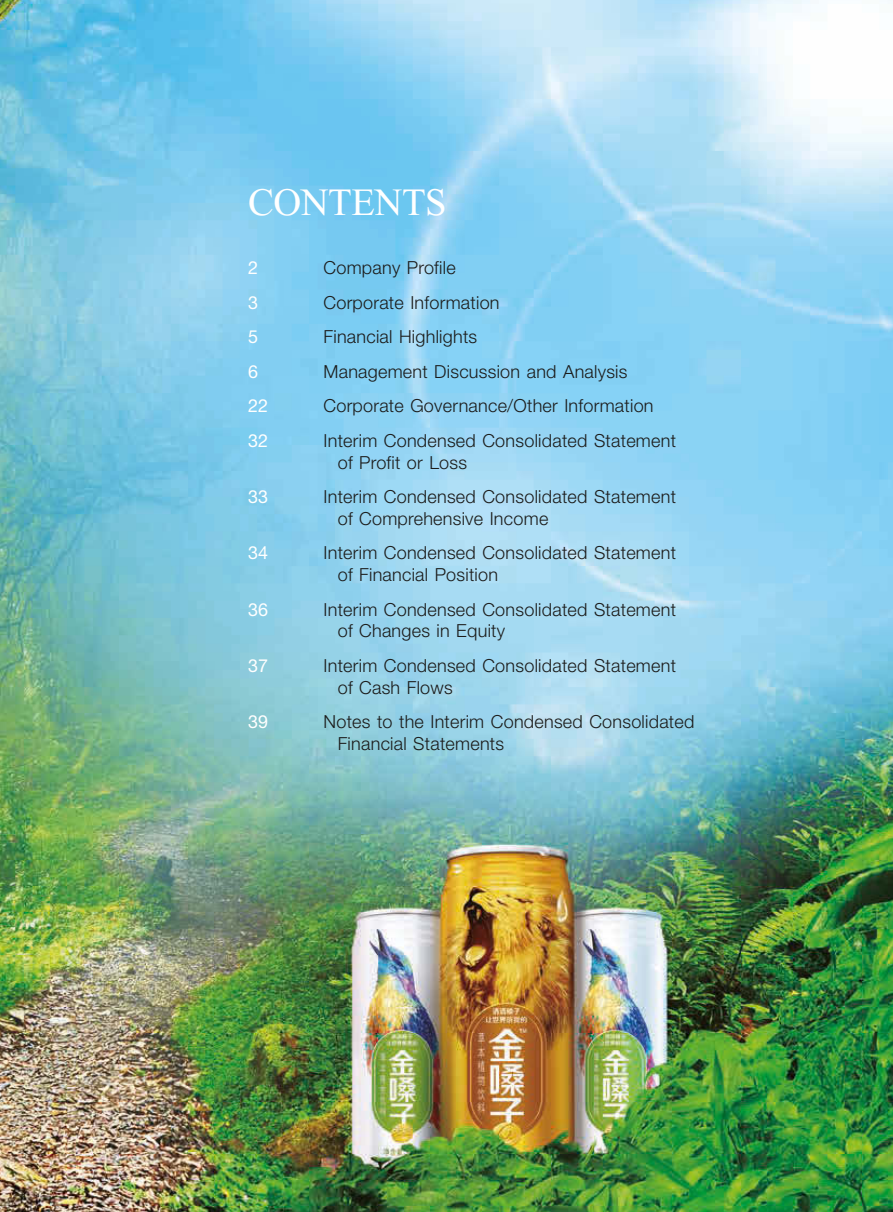
<style>
.page{position:relative;width:893px;height:1212px;background:#fff}
.page>*{position:absolute;margin:0;border:0;box-sizing:border-box;transform-origin:0 0}
.t1{font:48px "Aparajita";letter-spacing:-.01em;color:#fff}
.t2{font:300 18px/34.5px "Helvetica Neue LT Std";letter-spacing:.015em;color:#1c1c1b}
.t3{font:18px/34.5px "Helvetica Neue LT Std";letter-spacing:.015em;color:#fff}
</style>
<div class="page">
<img style="left:0;top:0;width:893px;height:1212px">
<h1 class="t1" style="left:248px;top:179px;width:200px">CONTENTS</h1>
<p class="t3" style="left:248px;top:250px;width:22px">2<br>3<br>5<br>6<br>22<br>32</p>
<p class="t3" style="left:248px;top:479px;width:22px">33</p>
<p class="t3" style="left:248px;top:535px;width:22px">34</p>
<p class="t3" style="left:248px;top:592px;width:22px">36</p>
<p class="t3" style="left:248px;top:648px;width:22px">37</p>
<p class="t3" style="left:248px;top:704px;width:22px">39</p>
<p class="t2" style="left:323px;top:250px;width:354px">Company Profile<br>Corporate Information<br>Financial Highlights<br>Management Discussion and Analysis<br>Corporate Governance/Other Information<br>Interim Condensed Consolidated Statement</p>
<p class="t2" style="left:323px;top:445px;width:354px;text-indent:14px">of Profit or Loss<br>Interim Condensed Consolidated Statement</p>
<p class="t2" style="left:323px;top:501px;width:354px;text-indent:14px">of Comprehensive Income<br>Interim Condensed Consolidated Statement</p>
<p class="t2" style="left:323px;top:557px;width:354px;text-indent:14px">of Financial Position<br>Interim Condensed Consolidated Statement</p>
<p class="t2" style="left:323px;top:613px;width:354px;text-indent:14px">of Changes in Equity<br>Interim Condensed Consolidated Statement</p>
<p class="t2" style="left:323px;top:670px;width:372px;text-indent:14px">of Cash Flows<br>Notes to the Interim Condensed Consolidated</p>
<p class="t2" style="left:338px;top:726px;width:168px">Financial Statements</p>
</div>
